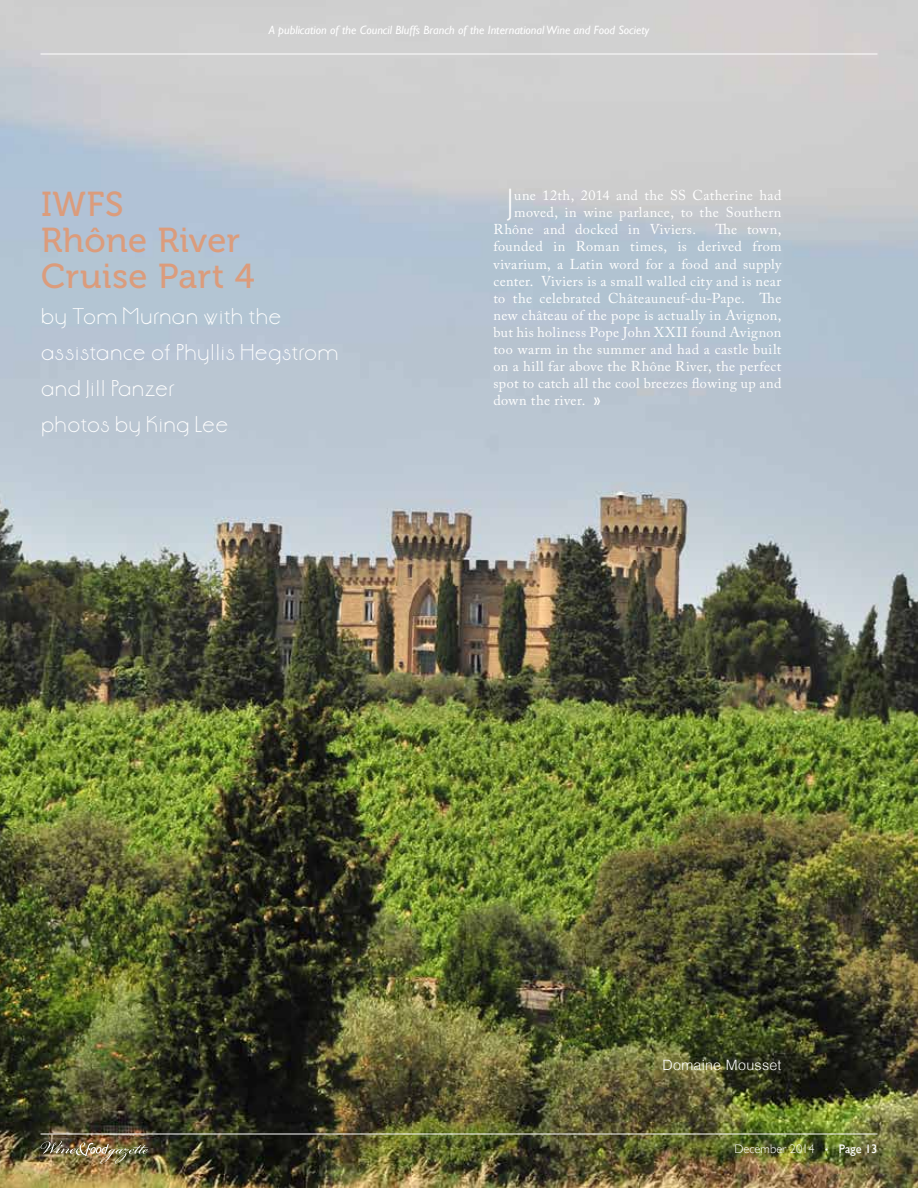
<style>
.page{position:relative;width:918px;height:1188px;background:#fff}
.page>*{position:absolute;margin:0;border:0;box-sizing:border-box;transform-origin:0 0}
.t1{font:36px "Aase Font";color:#fff}
.t2{font:34.5px/36px "Museo 500";letter-spacing:.01em;color:#db9c7c}
.t3{font:20.25px/36px "Aase Font";letter-spacing:.015em;color:#fff}
.t4{font:14.25px/17.1px "Adobe Caslon Pro";letter-spacing:.03em;color:#fff;text-align:justify}
.t5{font:300 14.25px "Helvetica";letter-spacing:.02em;color:#fff}
.t6{font:300 12.3px "Gill Sans";color:#fff}
.t7{font:italic 12px "Gill Sans";color:#fff}
.s1{font-family:"Interstate";font-stretch:condensed}
.s2{font-family:"Avenir LT";font-weight:900}
.s3{font-weight:400}
</style>
<div class="page">
<img style="left:0;top:0;width:918px;height:1188px">
<hr style="left:40px;top:54px;width:838px;height:1px;background:#fff">
<img style="left:40px;top:1141px;width:108px;height:23px">
<hr style="left:40px;top:1134px;width:838px;height:1px;background:#fff">
<p class="t7" style="left:269px;top:23px;width:382px">A publication of the Council Bluffs Branch of the International Wine and Food Society</p>
<h2 class="t2" style="left:41px;top:187px;width:215px">IWFS<br>Rhône River<br>Cruise Part 4</h2>
<h3 class="t3" style="left:41px;top:299px;width:299px">by Tom Murnan with the assistance of Phyllis Hegstrom and Jill Panzer<br>photos by King Lee</h3>
<h1 class="t1" style="left:507px;top:182px;width:8px">J</h1>
<p class="t4" style="left:514px;top:187px;width:269px">une 12th, 2014 and the SS Catherine had</p>
<p class="t4" style="left:514px;top:204px;width:269px">moved, in wine parlance, to the Southern</p>
<p class="t4" style="left:494px;top:221px;width:204px">Rhône and docked in Viviers.</p>
<p class="t4" style="left:494px;top:221px;width:290px;text-indent:222px">The town, founded in Roman times, is derived from vivarium, a Latin word for a food and supply center. Viviers is a small walled city and is near to the celebrated Châteauneuf-du-Pape. The new château of the pope is actually in Avignon, but his holiness Pope John XXII found Avignon too warm in the summer and had a castle built on a hill far above the Rhône River, the perfect spot to catch all the cool breezes flowing up and down the river. <span class="s1">»</span></p>
<p class="t5" style="left:662px;top:1052px;width:121px">Domaine Mousset</p>
<p class="t6" style="left:734px;top:1141px;width:145px">December 2014 <span class="s2">·</span> <span class="s3">Page 13</span></p>
</div>
